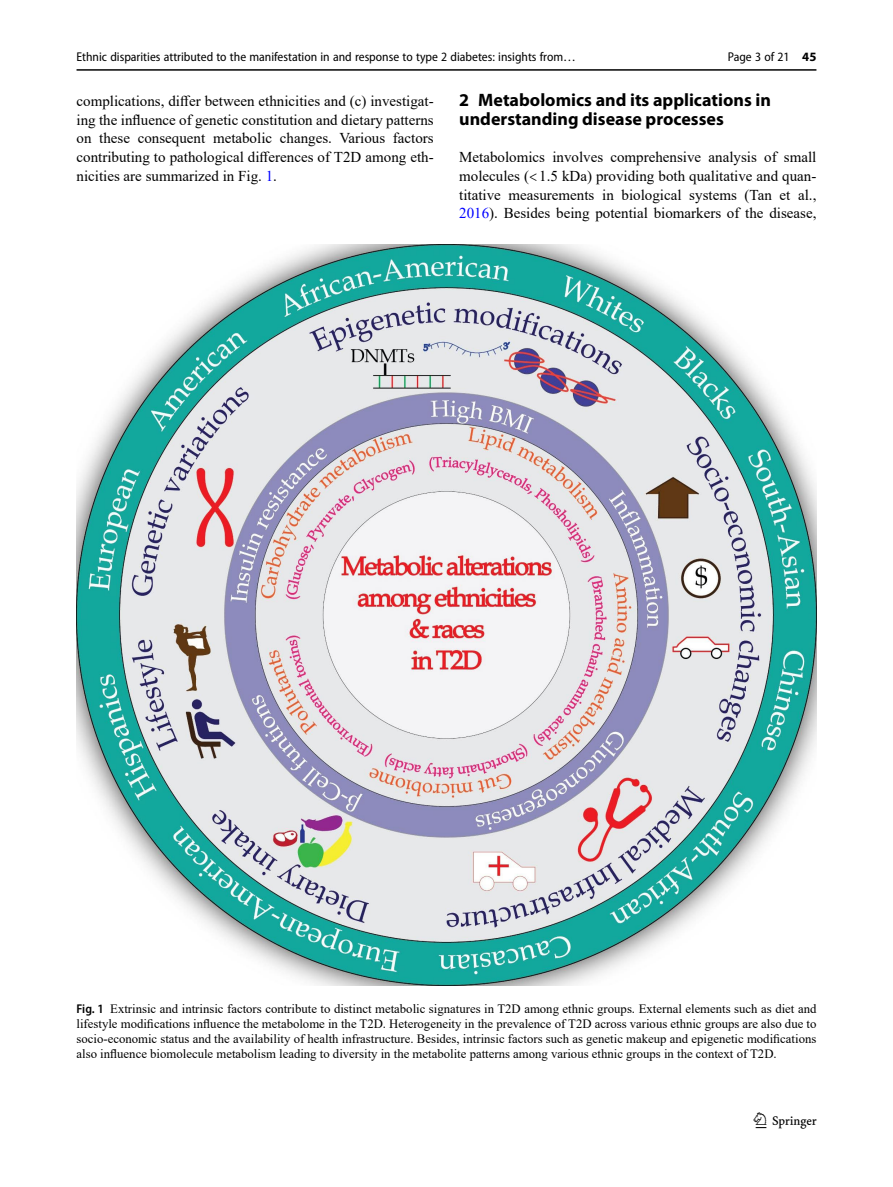
<style>
.page{position:relative;width:893px;height:1187px;background:#fff}
.page>*{position:absolute;margin:0;border:0;box-sizing:border-box;transform-origin:0 0}
.t1{font:22.5px "Springnew";color:#000}
.Head_1{font:700 18px/18.8px "Myriad Pro";color:#000}
.Body_Text_Indent{font:15px/18.8px "Times New Roman";color:#000;text-align:justify}
.Body_Text{font:15px/18.8px "Times New Roman";color:#000;text-align:justify}
.Figure_Caption{font:12.75px/15px "Times New Roman";color:#000;text-align:justify}
.t2{font:semi-condensed 12.75px "Myriad Pro";color:#000}
.s1{font-weight:700;font-stretch:normal}
.s2{font-family:"Times New Roman PSMT2";color:#00f}
.s3{font-family:"Minion Pro"}
.s4{font-family:"Myriad Pro";font-weight:600;font-stretch:semi-condensed}
</style>
<div class="page">
<hr style="left:77px;top:69px;width:739px;height:2px;background:#000">
<img style="left:76px;top:244px;width:741px;height:741px">
<p class="t2" style="left:77px;top:49px;width:501px">Ethnic disparities attributed to the manifestation in and response to type 2 diabetes: insights from…</p>
<p class="t2" style="left:728px;top:49px;width:90px">Page 3 of 21 <span class="s1">45</span></p>
<p class="Body_Text_Indent" style="left:77px;top:91px;width:359px">complications, differ between ethnicities and (c) investigat&shy;ing the influence of genetic constitution and dietary patterns on these consequent metabolic changes. Various factors contributing to pathological differences of T2D among eth&shy;nicities are summarized in Fig. <span class="s2">1</span>.</p>
<p class="Head_1" style="left:459px;top:90px;width:313px">2 Metabolomics and its applications in understanding disease processes</p>
<p class="Body_Text" style="left:459px;top:147px;width:359px">Metabolomics involves comprehensive analysis of small molecules (<span class="s3">&lt;</span>1.5 kDa) providing both qualitative and quan&shy;titative measurements in biological systems (Tan et al., <span class="s2">2016</span>). Besides being potential biomarkers of the disease,</p>
<p class="Figure_Caption" style="left:77px;top:1000px;width:741px"><span class="s4">Fig. 1</span> Extrinsic and intrinsic factors contribute to distinct metabolic signatures in T2D among ethnic groups. External elements such as diet and lifestyle modifications influence the metabolome in the T2D. Heterogeneity in the prevalence of T2D across various ethnic groups are also due to socio-economic status and the availability of health infrastructure. Besides, intrinsic factors such as genetic makeup and epigenetic modifications also influence biomolecule metabolism leading to diversity in the metabolite patterns among various ethnic groups in the context of T2D.</p>
<p class="t1" style="left:756px;top:1107px;width:63px">1 3</p>
</div>
